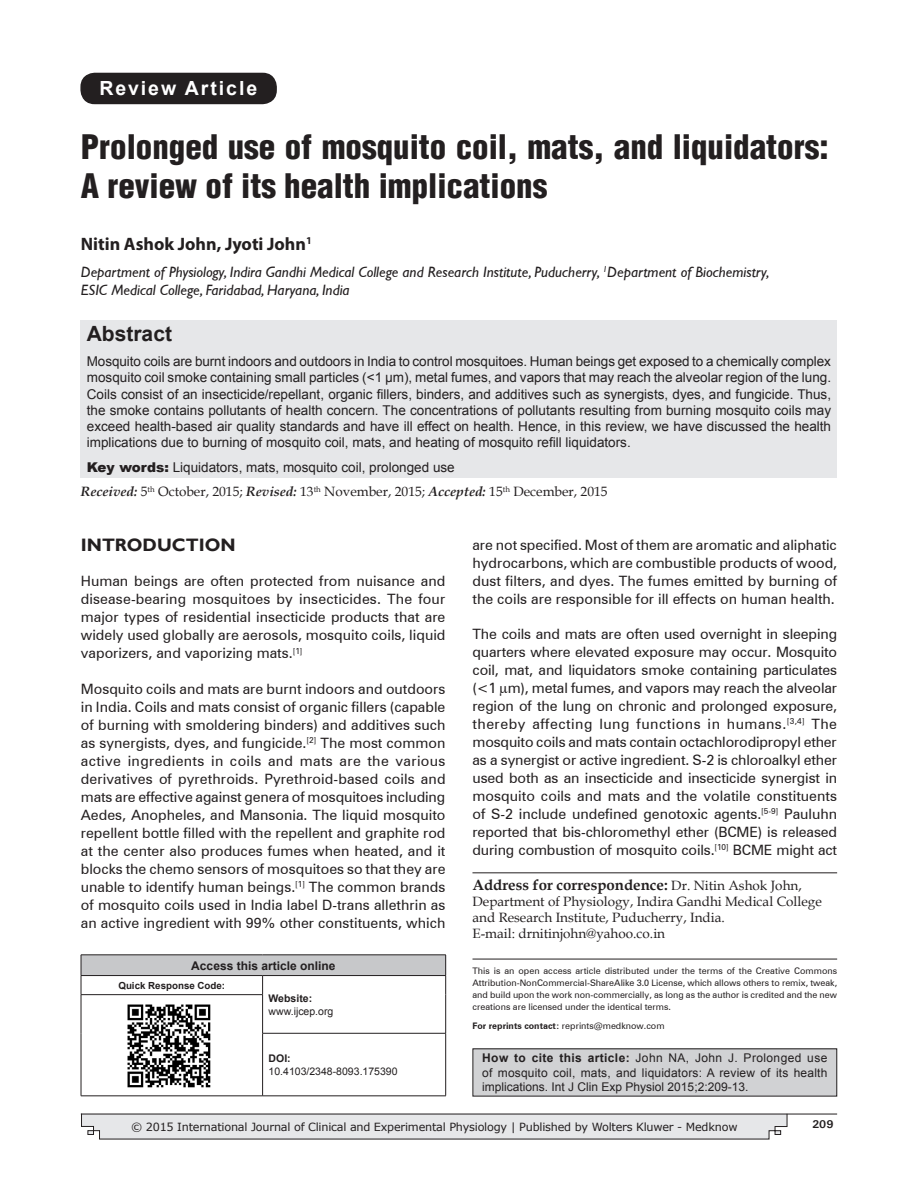
<style>
.page{position:relative;width:918px;height:1188px;background:#fff}
.page>*{position:absolute;margin:0;border:0;box-sizing:border-box;transform-origin:0 0}
.AT{font:900 condensed 33px/39.6px "Helvetica";color:#231f20}
.ABSH{font:700 21px "Arial";color:#231f20}
.AH{font:700 19.5px "Arial";letter-spacing:.1em;color:#fff}
.AU{font:700 18px "Myriad Pro";color:#231f20}
.t1{font:700 18px "Gill Sans";color:#231f20}
.AFF{font:italic 15px/18px "Gill Sans";color:#231f20}
.ADD{font:700 15px "Book Antiqua";color:#231f20}
.TX{font:14.25px/18px "Zurich BT";color:#231f20;text-align:justify}
.ABS{font:13.5px/16.2px "Arial";color:#231f20;text-align:justify}
.ADD-2{font:13.5px/16.2px "Book Antiqua";color:#231f20}
.HIS{font:13.5px "Book Antiqua";color:#231f20}
.KWD{font:13.5px "Arial";color:#231f20}
.SRC{font:12px/14.4px "Arial";color:#231f20;text-align:justify}
.AO{font:700 12px "Arial";color:#231f20}
.t2{font:11.25px "Verdana";letter-spacing:-.02em;color:#231f20}
.t3{font:700 11.25px "Univers";color:#231f20}
.Web{font:10.5px/12.6px "Arial";color:#231f20}
.QRC{font:700 9.75px "Arial";color:#231f20}
.OS{font:9px/12px "Zurich BT";color:#231f20;text-align:justify}
.s1{font-weight:900}
.s2{font-weight:700;font-style:italic}
.s3{font-weight:700}
.s4{font-weight:400;font-size:13.5px}
</style>
<div class="page">
<svg style="left:81px;top:1113px;width:706px;height:26px"></svg>
<hr style="left:81px;top:1114px;width:756px;height:1px;background:#231f20">
<div style="left:81px;top:320px;width:756px;height:158px;background:#e6e7e9"></div>
<hr style="left:472px;top:872px;width:365px;height:1px;background:#231f20">
<div style="left:81px;top:73px;width:195px;height:30px;background:#231f20;border-radius:14px"></div>
<div style="left:80px;top:73px;width:197px;height:31px;border:2px solid #231f20;border-radius:14px"></div>
<div style="left:473px;top:1049px;width:364px;height:47px;background:#d1d2d4"></div>
<hr style="left:472px;top:959px;width:365px;height:1px;background:#231f20">
<div style="left:81px;top:955px;width:365px;height:21px;background:#c7c8ca"></div>
<hr style="left:445px;top:995px;width:1px;height:38px;background:#231f20">
<hr style="left:81px;top:994px;width:182px;height:1px;background:#231f20">
<hr style="left:81px;top:995px;width:1px;height:38px;background:#231f20">
<hr style="left:81px;top:1033px;width:1px;height:63px;background:#231f20">
<hr style="left:445px;top:1033px;width:1px;height:63px;background:#231f20">
<hr style="left:263px;top:1096px;width:183px;height:1px;background:#231f20">
<svg style="left:262px;top:976px;width:1px;height:18px"></svg>
<hr style="left:262px;top:995px;width:1px;height:38px;background:#231f20">
<hr style="left:262px;top:1033px;width:1px;height:63px;background:#231f20">
<hr style="left:81px;top:1096px;width:182px;height:1px;background:#231f20">
<hr style="left:262px;top:1033px;width:184px;height:1px;background:#231f20">
<svg style="left:81px;top:956px;width:1px;height:38px"></svg>
<hr style="left:81px;top:955px;width:182px;height:1px;background:#231f20">
<hr style="left:263px;top:955px;width:183px;height:1px;background:#231f20">
<svg style="left:445px;top:955px;width:1px;height:40px"></svg>
<hr style="left:81px;top:975px;width:182px;height:1px;background:#231f20">
<hr style="left:263px;top:975px;width:183px;height:1px;background:#231f20">
<img style="left:127px;top:1004px;width:84px;height:84px">
<p class="AH" style="left:99px;top:75px;width:159px">Review Article</p>
<p class="AT" style="left:81px;top:127px;width:749px">Prolonged use of mosquito coil, mats, and liquidators:<br>A review of its health implications</p>
<p class="AU" style="left:81px;top:232px;width:233px">Nitin Ashok John, Jyoti John<sup>1</sup></p>
<p class="AFF" style="left:81px;top:263px;width:690px">Department of Physiology, Indira Gandhi Medical College and Research Institute, Puducherry, <sup>1</sup>Department of Biochemistry,<br>ESIC Medical College, Faridabad, Haryana, India</p>
<p class="ABSH" style="left:87px;top:320px;width:87px">Abstract</p>
<p class="ABS" style="left:87px;top:353px;width:746px">Mosquito coils are burnt indoors and outdoors in India to control mosquitoes. Human beings get exposed to a chemically complex mosquito coil smoke containing small particles (&lt;1 µm), metal fumes, and vapors that may reach the alveolar region of the lung.<br>Coils consist of an insecticide/repellant, organic fillers, binders, and additives such as synergists, dyes, and fungicide. Thus, the smoke contains pollutants of health concern. The concentrations of pollutants resulting from burning mosquito coils may exceed health‑based air quality standards and have ill effect on health. Hence, in this review, we have discussed the health implications due to burning of mosquito coil, mats, and heating of mosquito refill liquidators.</p>
<p class="KWD" style="left:87px;top:458px;width:370px"><span class="s1">Key words:</span> Liquidators, mats, mosquito coil, prolonged use</p>
<p class="HIS" style="left:81px;top:482px;width:528px"><span class="s2">Received:</span> 5<sup>th</sup> October, 2015; <span class="s2">Revised:</span> 13<sup>th</sup> November, 2015; <span class="s2">Accepted:</span> 15<sup>th</sup> December, 2015</p>
<h1 class="t1" style="left:81px;top:534px;width:156px">INTRODUCTION</h1>
<p class="TX" style="left:81px;top:572px;width:366px">Human beings are often protected from nuisance and disease‑bearing mosquitoes by insecticides. The four major types of residential insecticide products that are widely used globally are aerosols, mosquito coils, liquid vaporizers, and vaporizing mats.<sup>[1]</sup></p>
<p class="TX" style="left:81px;top:679px;width:366px">Mosquito coils and mats are burnt indoors and outdoors in India. Coils and mats consist of organic fillers (capable of burning with smoldering binders) and additives such as synergists, dyes, and fungicide.<sup>[2]</sup> The most common active ingredients in coils and mats are the various derivatives of pyrethroids. Pyrethroid‑based coils and mats are effective against genera of mosquitoes including Aedes, Anopheles, and Mansonia. The liquid mosquito repellent bottle filled with the repellent and graphite rod at the center also produces fumes when heated, and it blocks the chemo sensors of mosquitoes so that they are unable to identify human beings.<sup>[1]</sup> The common brands of mosquito coils used in India label D‑trans allethrin as an active ingredient with 99% other constituents, which</p>
<p class="AO" style="left:191px;top:957px;width:146px">Access this article online</p>
<p class="QRC" style="left:118px;top:979px;width:108px">Quick Response Code:</p>
<p class="Web" style="left:269px;top:992px;width:66px"><span class="s3">Website: </span>www.ijcep.org</p>
<p class="Web" style="left:269px;top:1052px;width:131px"><span class="s3">DOI:<br></span>10.4103/2348-8093.175390</p>
<p class="TX" style="left:472px;top:535px;width:366px">are not specified. Most of them are aromatic and aliphatic hydrocarbons, which are combustible products of wood, dust filters, and dyes. The fumes emitted by burning of the coils are responsible for ill effects on human health.</p>
<p class="TX" style="left:472px;top:625px;width:366px">The coils and mats are often used overnight in sleeping quarters where elevated exposure may occur. Mosquito coil, mat, and liquidators smoke containing particulates (&lt;1 m), metal fumes, and vapors may reach the alveolar region of the lung on chronic and prolonged exposure, thereby affecting lung functions in humans.<sup>[3,4]</sup> The mosquito coils and mats contain octachlorodipropyl ether as a synergist or active ingredient. S‑2 is chloroalkyl ether used both as an insecticide and insecticide synergist in mosquito coils and mats and the volatile constituents of S‑2 include undefined genotoxic agents.<sup>[5‑9]</sup> Pauluhn reported that bis‑chloromethyl ether (BCME) is released during combustion of mosquito coils.<sup>[10]</sup> BCME might act</p>
<p class="ADD" style="left:472px;top:874px;width:331px">Address for correspondence: <span class="s4">Dr. Nitin Ashok John,</span></p>
<p class="ADD-2" style="left:472px;top:893px;width:351px">Department of Physiology, Indira Gandhi Medical College and Research Institute, Puducherry, India.<br>E‑mail: drnitinjohn@yahoo.co.in</p>
<p class="OS" style="left:472px;top:965px;width:366px">This is an open access article distributed under the terms of the Creative Commons Attribution-NonCommercial-ShareAlike 3.0 License, which allows others to remix, tweak, and build upon the work non-commercially, as long as the author is credited and the new creations are licensed under the identical terms.</p>
<p class="OS" style="left:472px;top:1020px;width:194px"><span class="s3">For reprints contact:</span> reprints@medknow.com</p>
<p class="SRC" style="left:482px;top:1051px;width:347px"><span class="s3">How to cite this article:</span> John NA, John J. Prolonged use of mosquito coil, mats, and liquidators: A review of its health implications. Int J Clin Exp Physiol 2015;2:209-13.</p>
<p class="t2" style="left:131px;top:1119px;width:608px">© 2015 International Journal of Clinical and Experimental Physiology | Published by Wolters Kluwer - Medknow</p>
<p class="t3" style="left:812px;top:1117px;width:23px">209</p>
</div>
